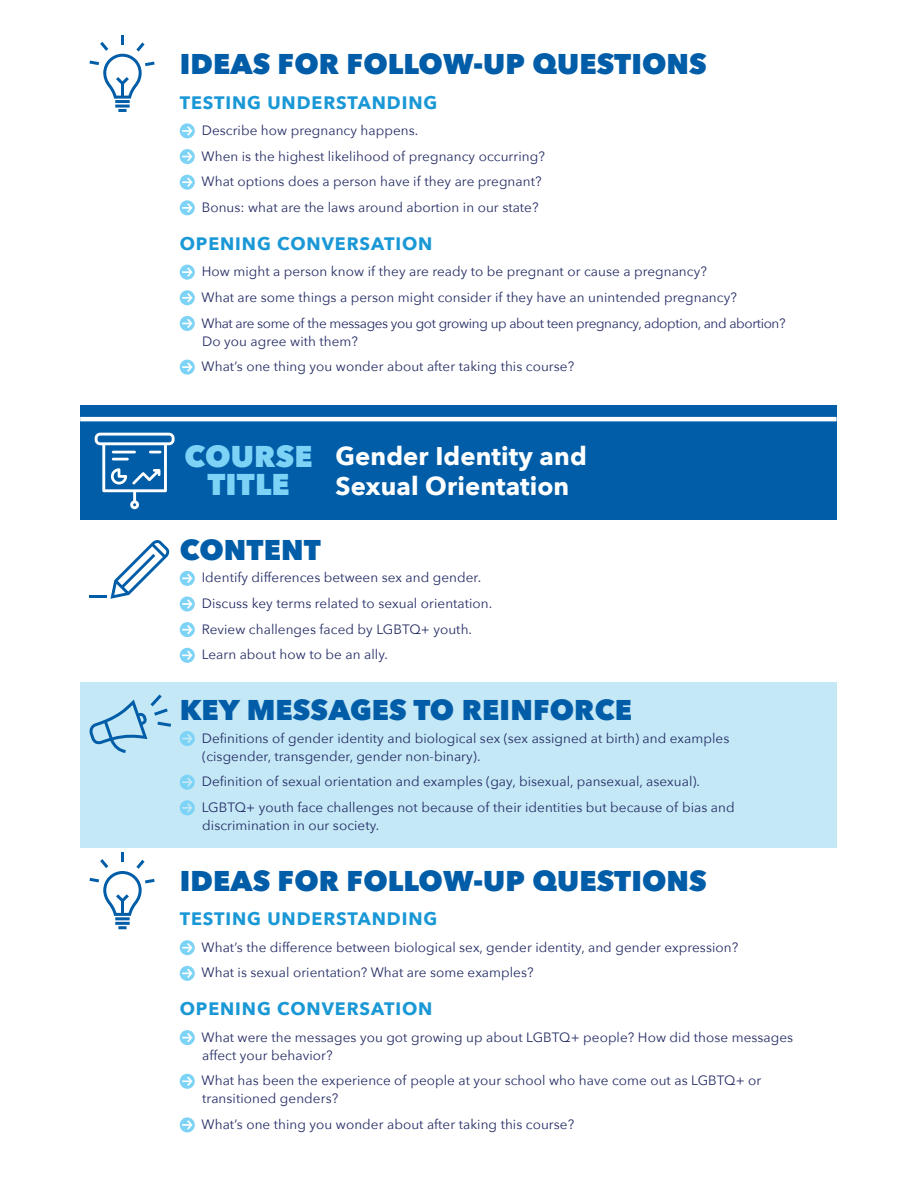
<style>
.page{position:relative;width:918px;height:1188px;background:#fff}
.page>*{position:absolute;margin:0;border:0;box-sizing:border-box;transform-origin:0 0}
.Heading_2{font:800 30px/28.5px "Avenir Next";letter-spacing:.005em;color:#7cd3f6;text-align:center}
.Heading_4{font:800 28.5px "Avenir Next";letter-spacing:.005em;color:#015da7}
.Heading_3{font:700 25.5px/30.6px "Avenir Next";letter-spacing:.005em;color:#fff}
.Heading_5{font:700 18px "Avenir Next";letter-spacing:.05em;color:#1a98d6}
.Bullet_Arrow{font:13.5px/18px "Avenir Next";letter-spacing:.005em;color:#242c64}
.Bullet_Arrow-2{font:13.5px/18px "Avenir Next";letter-spacing:-.025em;color:#242c64}
</style>
<div class="page">
<svg style="left:180px;top:123px;width:15px;height:15px"></svg>
<svg style="left:180px;top:149px;width:15px;height:15px"></svg>
<svg style="left:180px;top:175px;width:15px;height:15px"></svg>
<svg style="left:180px;top:200px;width:15px;height:15px"></svg>
<svg style="left:180px;top:265px;width:15px;height:15px"></svg>
<svg style="left:180px;top:290px;width:15px;height:15px"></svg>
<svg style="left:180px;top:316px;width:15px;height:15px"></svg>
<svg style="left:180px;top:360px;width:15px;height:15px"></svg>
<div style="left:80px;top:405px;width:757px;height:114px;background:#015da7"></div>
<hr style="left:80px;top:417px;width:757px;height:4px;background:#fff">
<svg style="left:95px;top:433px;width:80px;height:76px"></svg>
<svg style="left:89px;top:35px;width:66px;height:77px"></svg>
<svg style="left:89px;top:853px;width:66px;height:76px"></svg>
<div style="left:81px;top:682px;width:756px;height:166px;background:#c4e8f6"></div>
<svg style="left:89px;top:695px;width:82px;height:58px"></svg>
<svg style="left:180px;top:571px;width:15px;height:15px"></svg>
<svg style="left:180px;top:596px;width:15px;height:16px"></svg>
<svg style="left:180px;top:622px;width:15px;height:15px"></svg>
<svg style="left:180px;top:648px;width:15px;height:15px"></svg>
<svg style="left:180px;top:731px;width:15px;height:15px"></svg>
<svg style="left:180px;top:775px;width:15px;height:15px"></svg>
<svg style="left:180px;top:800px;width:15px;height:15px"></svg>
<svg style="left:180px;top:940px;width:15px;height:15px"></svg>
<svg style="left:180px;top:966px;width:15px;height:15px"></svg>
<svg style="left:180px;top:1030px;width:15px;height:15px"></svg>
<svg style="left:180px;top:1074px;width:15px;height:15px"></svg>
<svg style="left:180px;top:1117px;width:15px;height:15px"></svg>
<svg style="left:110px;top:540px;width:60px;height:59px"></svg>
<hr style="left:89px;top:595px;width:18px;height:3px;background:#015da7">
<p class="Heading_4" style="left:180px;top:47px;width:529px">IDEAS FOR FOLLOW-UP QUESTIONS</p>
<p class="Heading_5" style="left:180px;top:87px;width:259px">TESTING UNDERSTANDING</p>
<p class="Bullet_Arrow" style="left:202px;top:121px;width:218px">Describe how pregnancy happens.</p>
<p class="Bullet_Arrow" style="left:202px;top:146px;width:345px">When is the highest likelihood of pregnancy occurring?</p>
<p class="Bullet_Arrow" style="left:202px;top:172px;width:342px">What options does a person have if they are pregnant?</p>
<p class="Bullet_Arrow" style="left:202px;top:198px;width:338px">Bonus: what are the laws around abortion in our state?</p>
<p class="Heading_5" style="left:180px;top:228px;width:254px">OPENING CONVERSATION</p>
<p class="Bullet_Arrow" style="left:202px;top:262px;width:507px">How might a person know if they are ready to be pregnant or cause a pregnancy?</p>
<p class="Bullet_Arrow" style="left:202px;top:288px;width:537px">What are some things a person might consider if they have an unintended pregnancy?</p>
<p class="Bullet_Arrow-2" style="left:202px;top:313px;width:586px">What are some of the messages you got growing up about teen pregnancy, adoption, and abortion?<br>Do you agree with them?</p>
<p class="Bullet_Arrow" style="left:202px;top:357px;width:374px">What’s one thing you wonder about after taking this course?</p>
<p class="Heading_2" style="left:184px;top:442px;width:130px">COURSE<br>TITLE</p>
<p class="Heading_3" style="left:335px;top:440px;width:253px">Gender Identity and<br>Sexual Orientation</p>
<p class="Heading_4" style="left:180px;top:533px;width:143px">CONTENT</p>
<p class="Bullet_Arrow" style="left:202px;top:568px;width:281px">Identify differences between sex and gender.</p>
<p class="Bullet_Arrow" style="left:202px;top:594px;width:292px">Discuss key terms related to sexual orientation.</p>
<p class="Bullet_Arrow" style="left:202px;top:620px;width:272px">Review challenges faced by LGBTQ+ youth.</p>
<p class="Bullet_Arrow" style="left:202px;top:645px;width:188px">Learn about how to be an ally.</p>
<p class="Heading_4" style="left:180px;top:693px;width:454px">KEY MESSAGES TO REINFORCE</p>
<p class="Bullet_Arrow" style="left:202px;top:728px;width:529px">Definitions of gender identity and biological sex (sex assigned at birth) and examples (cisgender, transgender, gender non-binary).</p>
<p class="Bullet_Arrow" style="left:202px;top:772px;width:500px">Definition of sexual orientation and examples (gay, bisexual, pansexual, asexual).</p>
<p class="Bullet_Arrow" style="left:202px;top:798px;width:535px">LGBTQ+ youth face challenges not because of their identities but because of bias and discrimination in our society.</p>
<p class="Heading_4" style="left:180px;top:863px;width:529px">IDEAS FOR FOLLOW-UP QUESTIONS</p>
<p class="Heading_5" style="left:180px;top:903px;width:259px">TESTING UNDERSTANDING</p>
<p class="Bullet_Arrow" style="left:202px;top:938px;width:538px">What’s the difference between biological sex, gender identity, and gender expression?</p>
<p class="Bullet_Arrow" style="left:202px;top:963px;width:334px">What is sexual orientation? What are some examples?</p>
<p class="Heading_5" style="left:180px;top:993px;width:254px">OPENING CONVERSATION</p>
<p class="Bullet_Arrow" style="left:202px;top:1027px;width:593px">What were the messages you got growing up about LGBTQ+ people? How did those messages affect your behavior?</p>
<p class="Bullet_Arrow" style="left:202px;top:1071px;width:561px">What has been the experience of people at your school who have come out as LGBTQ+ or transitioned genders?</p>
<p class="Bullet_Arrow" style="left:202px;top:1115px;width:374px">What’s one thing you wonder about after taking this course?</p>
</div>
